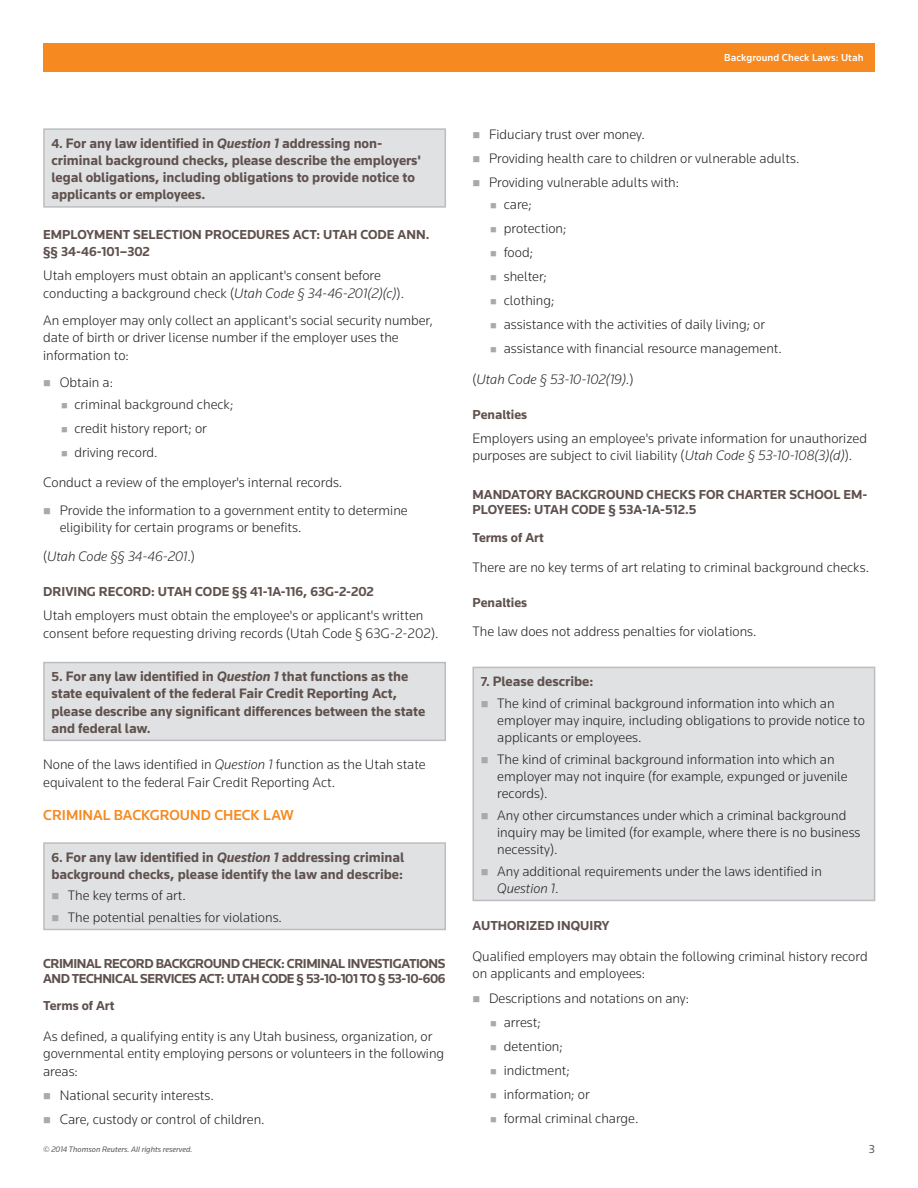
<style>
.page{position:relative;width:918px;height:1188px;background:#fff}
.page>*{position:absolute;margin:0;border:0;box-sizing:border-box;transform-origin:0 0}
.t1{font:500 15px "Knowledge";color:#f6891f}
.PLC_Text{font:300 14.25px/17.2px "Knowledge";color:#231f20}
.t2{font:700 14.25px/17.2px "Knowledge";color:#5f514d}
.t3{font:italic 300 14.25px "Knowledge";color:#231f20}
.t4{font:700 13.5px/17.2px "Knowledge";color:#5f514d}
.t5{font:700 13.5px/15px "Knowledge";letter-spacing:-.035em;color:#5f514d}
.t6{font:12px "Knowledge";color:#57585a}
.t7{font:500 10.5px "Knowledge";letter-spacing:.01em;color:#fff}
.t8{font:italic 8.25px "Knowledge";color:#57585a}
.s1{font-size:13.5px}
.s2{font-style:italic}
.s3{font-style:normal}
.s4{font-weight:700;font-size:13.5px;color:#5f514d}
.s5{font-weight:700;color:#5f514d}
</style>
<div class="page">
<div style="left:43px;top:43px;width:832px;height:29px;background:#f6891f"></div>
<div style="left:44px;top:129px;width:401px;height:78px;background:#e0e1e3"></div>
<div style="left:43px;top:128px;width:403px;height:80px;border:2px solid #bcbdc0"></div>
<div style="left:44px;top:663px;width:401px;height:77px;background:#e0e1e3"></div>
<div style="left:43px;top:662px;width:403px;height:79px;border:2px solid #bcbdc0"></div>
<div style="left:44px;top:843px;width:401px;height:86px;background:#e0e1e3"></div>
<div style="left:43px;top:842px;width:403px;height:88px;border:2px solid #bcbdc0"></div>
<div style="left:473px;top:667px;width:402px;height:233px;background:#e0e1e3"></div>
<div style="left:472px;top:667px;width:403px;height:234px;border:2px solid #bcbdc0"></div>
<p class="t2" style="left:51px;top:134px;width:371px"><span class="s1">4.</span> For any law identified in <span class="s2">Question 1</span> addressing non&shy;criminal background checks, please describe the employers' legal obligations, including obligations to provide notice to applicants or employees.</p>
<p class="t4" style="left:43px;top:226px;width:388px">EMPLOYMENT SELECTION PROCEDURES ACT: UTAH CODE ANN. §§ 34-46-101–302</p>
<p class="PLC_Text" style="left:43px;top:267px;width:362px">Utah employers must obtain an applicant's consent before conducting a background check (<span class="s2">Utah Code § 34-46-201(2)(c)</span>).</p>
<p class="PLC_Text" style="left:43px;top:311px;width:391px">An employer may only collect an applicant's social security number, date of birth or driver license number if the employer uses the information to:</p>
<p class="PLC_Text" style="left:60px;top:373px;width:55px">Obtain a:</p>
<p class="PLC_Text" style="left:75px;top:395px;width:161px">criminal background check;</p>
<p class="PLC_Text" style="left:75px;top:419px;width:134px">credit history report; or</p>
<p class="PLC_Text" style="left:75px;top:443px;width:85px">driving record.</p>
<p class="PLC_Text" style="left:43px;top:474px;width:301px">Conduct a review of the employer's internal records.</p>
<p class="PLC_Text" style="left:60px;top:501px;width:350px">Provide the information to a government entity to determine eligibility for certain programs or benefits.</p>
<p class="t3" style="left:43px;top:548px;width:153px"><span class="s3">(</span>Utah Code §§ 34-46-201<span class="s3">.)</span></p>
<p class="t4" style="left:43px;top:583px;width:332px">DRIVING RECORD: UTAH CODE §§ 41-1A-116, 63G-2-202</p>
<p class="PLC_Text" style="left:43px;top:607px;width:397px">Utah employers must obtain the employee's or applicant's written consent before requesting driving records (Utah Code § 63G-2-202).</p>
<p class="t2" style="left:51px;top:668px;width:375px"><span class="s1">5.</span> For any law identified in <span class="s2">Question 1</span> that functions as the state equivalent of the federal Fair Credit Reporting Act, please describe any significant differences between the state and federal law.</p>
<p class="PLC_Text" style="left:43px;top:756px;width:384px">None of the laws identified in <span class="s2">Question 1</span> function as the Utah state equivalent to the federal Fair Credit Reporting Act.</p>
<p class="t1" style="left:43px;top:806px;width:252px">CRIMINAL BACKGROUND CHECK LAW</p>
<p class="t2" style="left:51px;top:848px;width:354px"><span class="s1">6.</span> For any law identified in <span class="s2">Question 1</span> addressing criminal background checks, please identify the law and describe:</p>
<p class="PLC_Text" style="left:68px;top:885px;width:216px;line-height:21.6px">The key terms of art.<br>The potential penalties for violations.</p>
<p class="t5" style="left:43px;top:956px;width:404px">CRIMINAL RECORD BACKGROUND CHECK: CRIMINAL INVESTIGATIONS<br>AND TECHNICAL SERVICES ACT: UTAH CODE § 53-10-101 TO § 53-10-606</p>
<p class="t4" style="left:43px;top:997px;width:73px">Terms of Art</p>
<p class="PLC_Text" style="left:43px;top:1027px;width:403px">As defined, a qualifying entity is any Utah business, organization, or governmental entity employing persons or volunteers in the following areas:</p>
<p class="PLC_Text" style="left:60px;top:1087px;width:156px">National security interests.</p>
<p class="PLC_Text" style="left:60px;top:1111px;width:206px">Care, custody or control of children.</p>
<p class="t7" style="left:724px;top:51px;width:141px">Background Check Laws: Utah</p>
<p class="PLC_Text" style="left:489px;top:126px;width:158px">Fiduciary trust over money.</p>
<p class="PLC_Text" style="left:489px;top:150px;width:312px">Providing health care to children or vulnerable adults.</p>
<p class="PLC_Text" style="left:489px;top:174px;width:192px">Providing vulnerable adults with:</p>
<p class="PLC_Text" style="left:504px;top:195px;width:30px">care;</p>
<p class="PLC_Text" style="left:504px;top:219px;width:64px">protection;</p>
<p class="PLC_Text" style="left:504px;top:243px;width:31px">food;</p>
<p class="PLC_Text" style="left:504px;top:267px;width:45px">shelter;</p>
<p class="PLC_Text" style="left:504px;top:291px;width:52px">clothing;</p>
<p class="PLC_Text" style="left:504px;top:315px;width:263px">assistance with the activities of daily living; or</p>
<p class="PLC_Text" style="left:504px;top:339px;width:280px">assistance with financial resource management.</p>
<p class="t3" style="left:472px;top:370px;width:163px"><span class="s3">(</span>Utah Code § 53-10-102(19)<span class="s3">.)</span></p>
<p class="t4" style="left:472px;top:406px;width:56px">Penalties</p>
<p class="PLC_Text" style="left:472px;top:429px;width:396px">Employers using an employee's private information for unauthorized purposes are subject to civil liability (<span class="s2">Utah Code § 53-10-108(3)(d)</span>).</p>
<p class="t4" style="left:472px;top:487px;width:396px;line-height:15px">MANDATORY BACKGROUND CHECKS FOR CHARTER SCHOOL EM-<br>PLOYEES: UTAH CODE § 53A-1A-512.5</p>
<p class="t4" style="left:472px;top:529px;width:73px">Terms of Art</p>
<p class="PLC_Text" style="left:472px;top:558px;width:398px">There are no key terms of art relating to criminal background checks.</p>
<p class="t4" style="left:472px;top:594px;width:56px">Penalties</p>
<p class="PLC_Text" style="left:472px;top:623px;width:286px">The law does not address penalties for violations.</p>
<p class="PLC_Text" style="left:497px;top:670px;width:339px;line-height:21.6px;text-indent:-17px"><span class="s4">7.</span> <span class="s5">Please describe:<br></span>The kind of criminal background information into which an</p>
<p class="PLC_Text" style="left:497px;top:711px;width:369px">employer may inquire, including obligations to provide notice to applicants or employees.</p>
<p class="PLC_Text" style="left:497px;top:750px;width:352px">The kind of criminal background information into which an employer may not inquire (for example, expunged or juvenile records).</p>
<p class="PLC_Text" style="left:497px;top:806px;width:365px">Any other circumstances under which a criminal background inquiry may be limited (for example, where there is no business necessity).</p>
<p class="PLC_Text" style="left:497px;top:862px;width:326px">Any additional requirements under the laws identified in<br><span class="s2">Question 1</span>.</p>
<p class="t4" style="left:472px;top:917px;width:139px">AUTHORIZED INQUIRY</p>
<p class="PLC_Text" style="left:472px;top:947px;width:397px">Qualified employers may obtain the following criminal history record on applicants and employees:</p>
<p class="PLC_Text" style="left:489px;top:989px;width:202px">Descriptions and notations on any:</p>
<p class="PLC_Text" style="left:504px;top:1013px;width:39px">arrest;</p>
<p class="PLC_Text" style="left:504px;top:1037px;width:61px">detention;</p>
<p class="PLC_Text" style="left:504px;top:1061px;width:68px">indictment;</p>
<p class="PLC_Text" style="left:504px;top:1085px;width:87px">information; or</p>
<p class="PLC_Text" style="left:504px;top:1109px;width:136px">formal criminal charge.</p>
<p class="t8" style="left:43px;top:1144px;width:151px">© 2014 Thomson Reuters. All rights reserved.</p>
<p class="t6" style="left:869px;top:1141px;width:8px">3</p>
</div>
